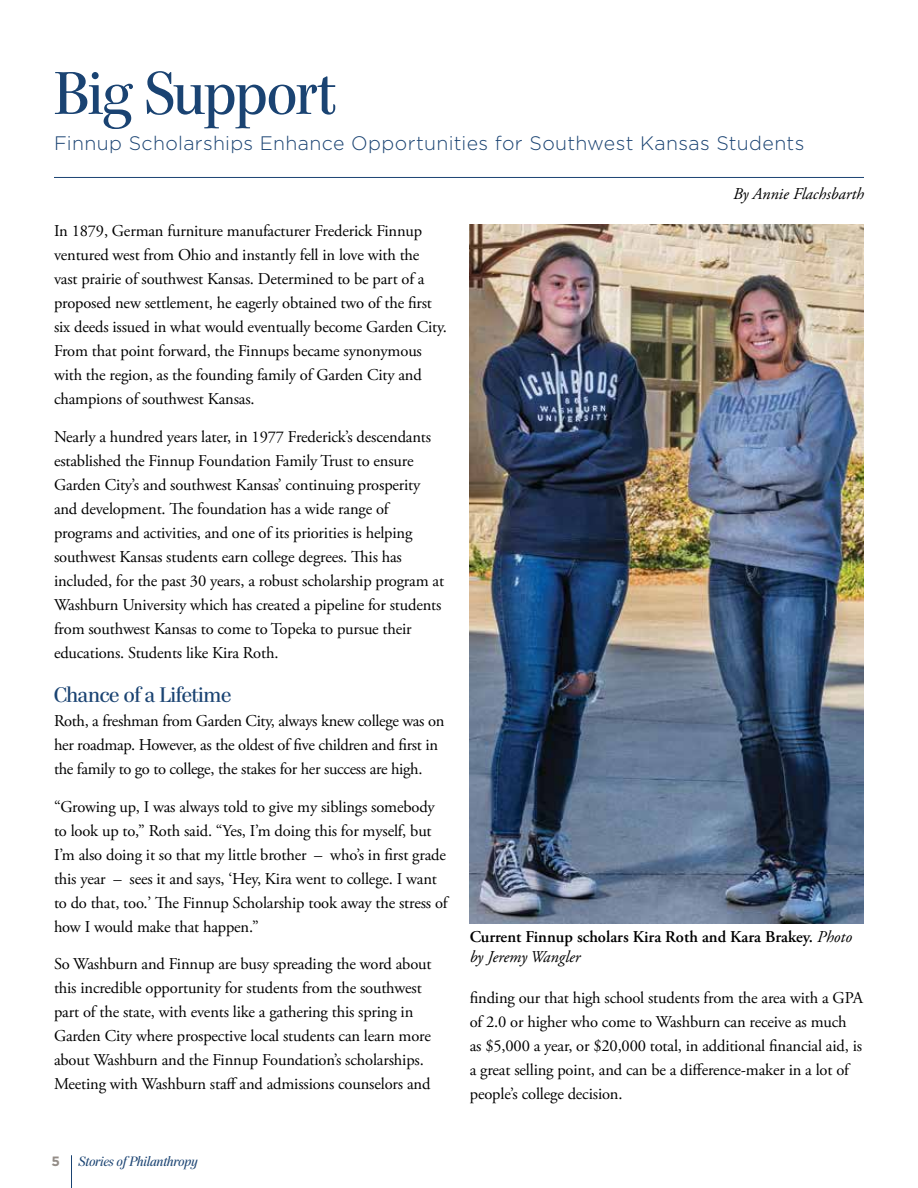
<style>
.page{position:relative;width:918px;height:1188px;background:#fff}
.page>*{position:absolute;margin:0;border:0;box-sizing:border-box;transform-origin:0 0}
.t1{font:60px "Paperback 96";letter-spacing:-.02em;color:#1a4372;scale:.96 1}
.t2{font:21px "Paperback 96";letter-spacing:-.01em;color:#1a4372}
.t3{font:300 19.5px "Gotham";letter-spacing:.015em;color:#1a4372}
.t4{font:16.5px/24px "Adobe Garamond Pro";letter-spacing:-.01em;color:#000}
.t5{font:600 16.5px/19.5px "Adobe Garamond Pro";color:#000}
.t6{font:italic 16.5px "Adobe Garamond Pro";color:#000}
.t7{font:italic 13.5px "Paperback 96";letter-spacing:.01em;color:#1a4372}
.t8{font:700 13.5px "Gotham";color:#948d87}
.s1{font-weight:400;font-style:italic}
</style>
<div class="page">
<hr style="left:71px;top:1155px;width:1px;height:33px;background:#1a4372">
<hr style="left:54px;top:177px;width:810px;height:1px;background:#1a4372">
<img style="left:470px;top:224px;width:394px;height:699px">
<h1 class="t1" style="left:54px;top:60px;width:294px">Big Support</h1>
<p class="t3" style="left:54px;top:131px;width:752px">Finnup Scholarships Enhance Opportunities for Southwest Kansas Students</p>
<p class="t6" style="left:733px;top:184px;width:132px">By Annie Flachsbarth</p>
<p class="t4" style="left:54px;top:220px;width:394px">In 1879, German furniture manufacturer Frederick Finnup ventured west from Ohio and instantly fell in love with the vast prairie of southwest Kansas. Determined to be part of a proposed new settlement, he eagerly obtained two of the first six deeds issued in what would eventually become Garden City.<br>From that point forward, the Finnups became synonymous with the region, as the founding family of Garden City and champions of southwest Kansas.</p>
<p class="t4" style="left:54px;top:425px;width:392px">Nearly a hundred years later, in 1977 Frederick’s descendants established the Finnup Foundation Family Trust to ensure Garden City’s and southwest Kansas’ continuing prosperity and development. The foundation has a wide range of programs and activities, and one of its priorities is helping southwest Kansas students earn college degrees. This has included, for the past 30 years, a robust scholarship program at Washburn University which has created a pipeline for students from southwest Kansas to come to Topeka to pursue their educations. Students like Kira Roth.</p>
<p class="t2" style="left:54px;top:683px;width:179px">Chance of a Lifetime</p>
<p class="t4" style="left:54px;top:709px;width:392px">Roth, a freshman from Garden City, always knew college was on her roadmap. However, as the oldest of five children and first in the family to go to college, the stakes for her success are high.</p>
<p class="t4" style="left:54px;top:795px;width:395px">“Growing up, I was always told to give my siblings somebody to look up to,” Roth said. “Yes, I’m doing this for myself, but I’m also doing it so that my little brother – who’s in first grade this year – sees it and says, ‘Hey, Kira went to college. I want to do that, too.’ The Finnup Scholarship took away the stress of how I would make that happen.”</p>
<p class="t4" style="left:54px;top:953px;width:379px">So Washburn and Finnup are busy spreading the word about this incredible opportunity for students from the southwest part of the state, with events like a gathering this spring in Garden City where prospective local students can learn more about Washburn and the Finnup Foundation’s scholarships.<br>Meeting with Washburn staff and admissions counselors and</p>
<p class="t5" style="left:470px;top:928px;width:384px">Current Finnup scholars Kira Roth and Kara Brakey. <span class="s1">Photo by Jeremy Wangler</span></p>
<p class="t4" style="left:470px;top:986px;width:395px">finding our that high school students from the area with a GPA of 2.0 or higher who come to Washburn can receive as much<br>as $5,000 a year, or $20,000 total, in additional financial aid, is a great selling point, and can be a difference-maker in a lot of people’s college decision.</p>
<p class="t8" style="left:52px;top:1152px;width:10px">5</p>
<p class="t7" style="left:79px;top:1154px;width:121px">Stories of Philanthropy</p>
</div>
